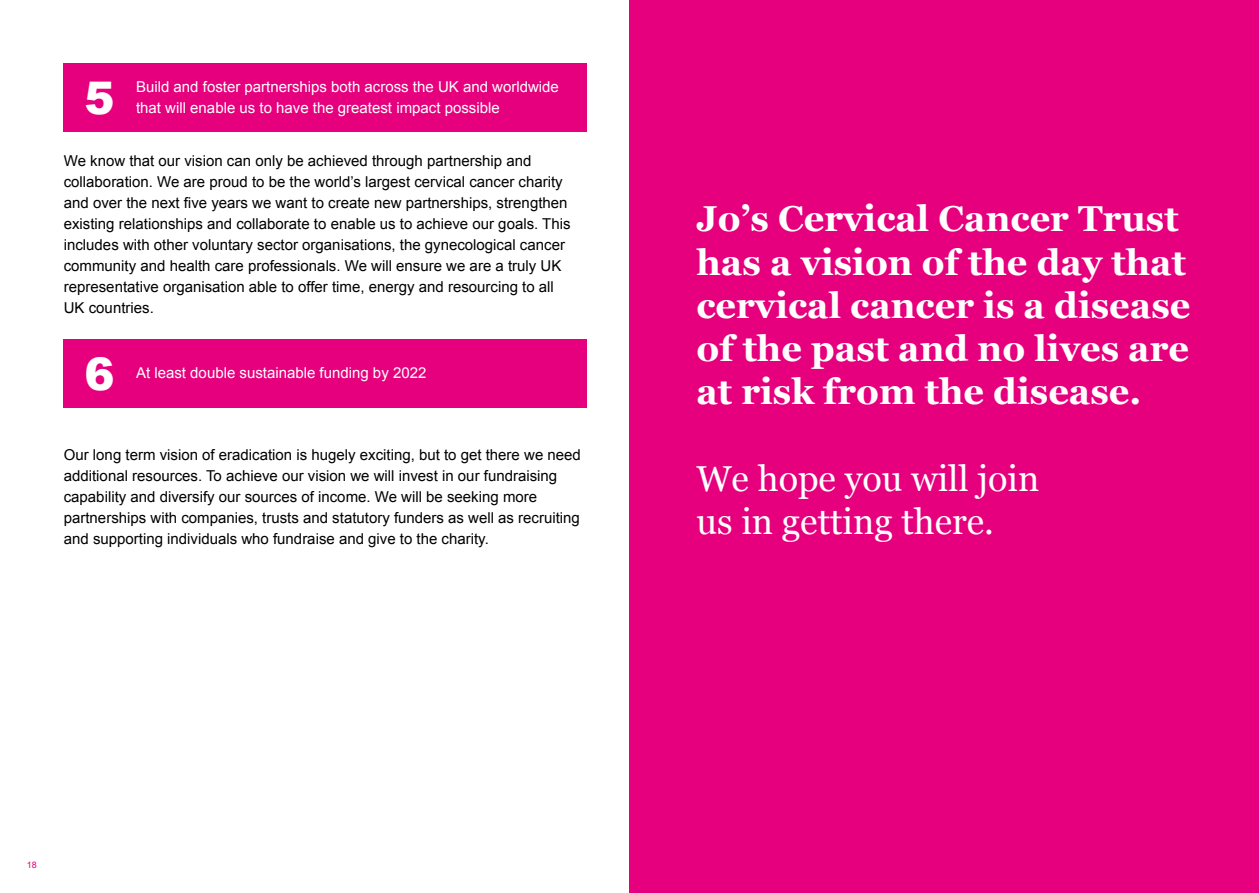
<style>
.page{position:relative;width:1259px;height:893px;background:#fff}
.page>*{position:absolute;margin:0;border:0;box-sizing:border-box;transform-origin:0 0}
.t1{font:900 45px "Arial";color:#fff}
.t2{font:700 36px/43.2px "Georgia";color:#fff}
.t3{font:36px/43.2px "Georgia";color:#fff}
.t4{font:15px/21px "Arial";color:#000}
.t5{font:15px "Arial";color:#fff}
.t6{font:9px "Arial";color:#e6007d}
</style>
<div class="page">
<div style="left:629px;top:0;width:630px;height:893px;background:#e6007d"></div>
<div style="left:64px;top:340px;width:523px;height:68px;background:#e6007d"></div>
<div style="left:64px;top:64px;width:523px;height:68px;background:#e6007d"></div>
<h1 class="t1" style="left:84px;top:65px;width:32px">5</h1>
<p class="t5" style="left:136px;top:77px;width:424px">Build and foster partnerships both across the UK and worldwide</p>
<p class="t5" style="left:136px;top:98px;width:365px">that will enable us to have the greatest impact possible</p>
<p class="t4" style="left:64px;top:151px;width:508px">We know that our vision can only be achieved through partnership and collaboration. We are proud to be the world’s largest cervical cancer charity and over the next five years we want to create new partnerships, strengthen existing relationships and collaborate to enable us to achieve our goals. This includes with other voluntary sector organisations, the gynecological cancer community and health care professionals. We will ensure we are a truly UK representative organisation able to offer time, energy and resourcing to all UK countries.</p>
<h1 class="t1" style="left:84px;top:341px;width:32px">6</h1>
<p class="t5" style="left:136px;top:363px;width:292px">At least double sustainable funding by 2022</p>
<p class="t4" style="left:64px;top:445px;width:518px">Our long term vision of eradication is hugely exciting, but to get there we need additional resources. To achieve our vision we will invest in our fundraising capability and diversify our sources of income. We will be seeking more partnerships with companies, trusts and statutory funders as well as recruiting and supporting individuals who fundraise and give to the charity.</p>
<h2 class="t2" style="left:696px;top:195px;width:495px">Jo’s Cervical Cancer Trust has a vision of the day that cervical cancer is a disease of the past and no lives are at risk from the disease.</h2>
<h2 class="t3" style="left:696px;top:455px;width:344px">We hope you will join us in getting there.</h2>
<p class="t6" style="left:27px;top:859px;width:12px">18</p>
</div>
